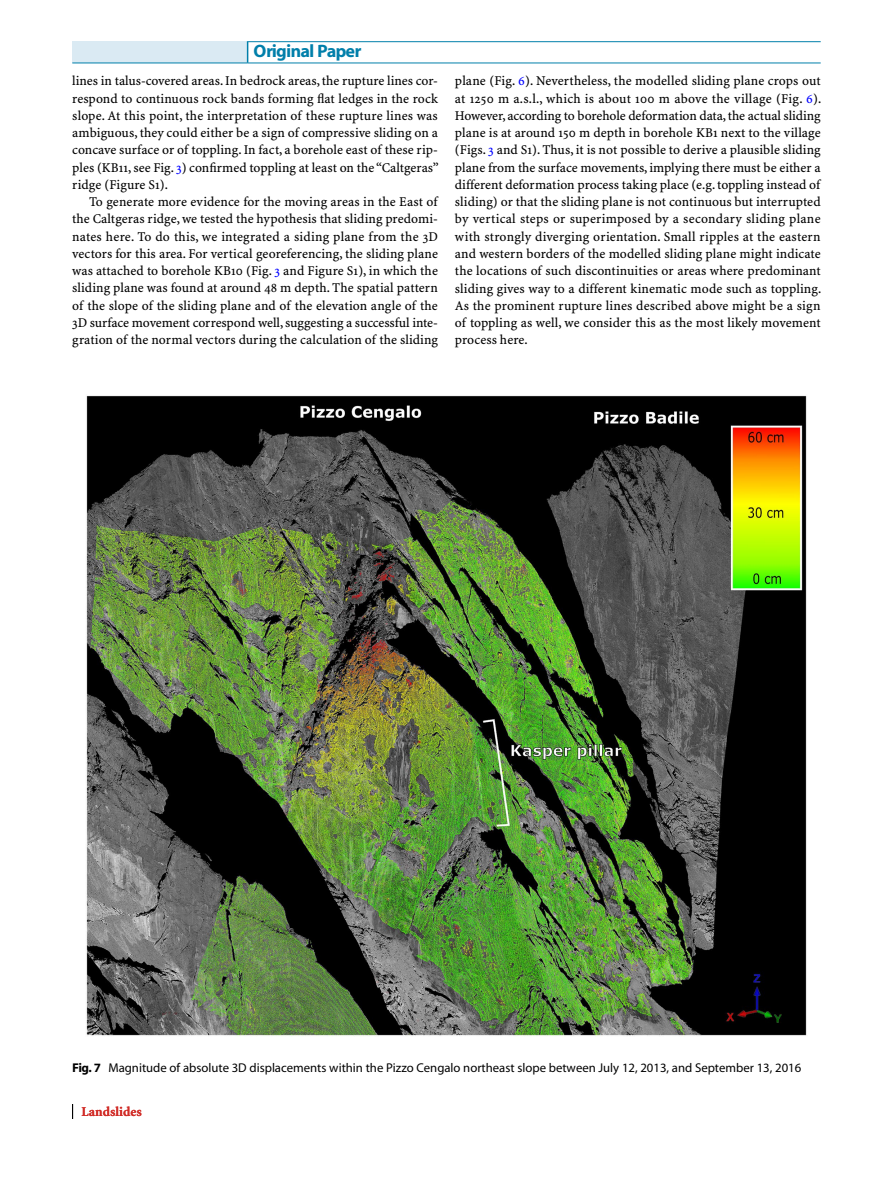
<style>
.page{position:relative;width:893px;height:1187px;background:#fff}
.page>*{position:absolute;margin:0;border:0;box-sizing:border-box;transform-origin:0 0}
.t1{font:700 18px "S Myriad";color:#007faa}
.t2{font:13.5px/17.2px "S Minion Plus";letter-spacing:.005em;color:#000;text-align:justify}
.t3{font:13.5px "S Minion Plus Bold 3";color:#d12d28}
.t4{font:12.75px "S Myriad";color:#000}
.s1{color:#00f}
.s2{font-weight:700}
</style>
<div class="page">
<div style="left:72px;top:42px;width:176px;height:21px;background:#daeaf3"></div>
<svg style="left:247px;top:42px;width:1px;height:21px"></svg>
<hr style="left:72px;top:63px;width:176px;height:1px;background:#007faa">
<hr style="left:247px;top:41px;width:574px;height:1px;background:#007faa">
<hr style="left:248px;top:63px;width:573px;height:1px;background:#007faa">
<svg style="left:72px;top:1104px;width:1px;height:14px"></svg>
<img style="left:86px;top:395px;width:721px;height:641px">
<h1 class="t1" style="left:254px;top:42px;width:108px">Original Paper</h1>
<p class="t2" style="left:72px;top:72px;width:368px">lines in talus-covered areas. In bedrock areas, the rupture lines cor&shy;respond to continuous rock bands forming flat ledges in the rock slope. At this point, the interpretation of these rupture lines was ambiguous, they could either be a sign of compressive sliding on a concave surface or of toppling. In fact, a borehole east of these rip&shy;ples (KB11, see Fig. <span class="s1">3</span>) confirmed toppling at least on the “Caltgeras” ridge (Figure S1).</p>
<p class="t2" style="left:72px;top:193px;width:367px;text-indent:17px">To generate more evidence for the moving areas in the East of the Caltgeras ridge, we tested the hypothesis that sliding predomi&shy;nates here. To do this, we integrated a siding plane from the 3D vectors for this area. For vertical georeferencing, the sliding plane was attached to borehole KB10 (Fig. <span class="s1">3</span> and Figure S1), in which the sliding plane was found at around 48 m depth. The spatial pattern of the slope of the sliding plane and of the elevation angle of the 3D surface movement correspond well, suggesting a successful inte&shy;gration of the normal vectors during the calculation of the sliding</p>
<p class="t2" style="left:455px;top:73px;width:368px">plane (Fig. <span class="s1">6</span>). Nevertheless, the modelled sliding plane crops out at 1250 m a.s.l., which is about 100 m above the village (Fig. <span class="s1">6</span>).<br>However, according to borehole deformation data, the actual sliding plane is at around 150 m depth in borehole KB1 next to the village (Figs. <span class="s1">3</span> and S1). Thus, it is not possible to derive a plausible sliding plane from the surface movements, implying there must be either a different deformation process taking place (e.g. toppling instead of sliding) or that the sliding plane is not continuous but interrupted by vertical steps or superimposed by a secondary sliding plane with strongly diverging orientation. Small ripples at the eastern and western borders of the modelled sliding plane might indicate the locations of such discontinuities or areas where predominant sliding gives way to a different kinematic mode such as toppling.<br>As the prominent rupture lines described above might be a sign of toppling as well, we consider this as the most likely movement process here.</p>
<p class="t4" style="left:72px;top:1060px;width:730px"><span class="s2">Fig. 7</span> Magnitude of absolute 3D displacements within the Pizzo Cengalo northeast slope between July 12, 2013, and September 13, 2016</p>
<p class="t3" style="left:81px;top:1103px;width:62px">Landslides</p>
</div>
